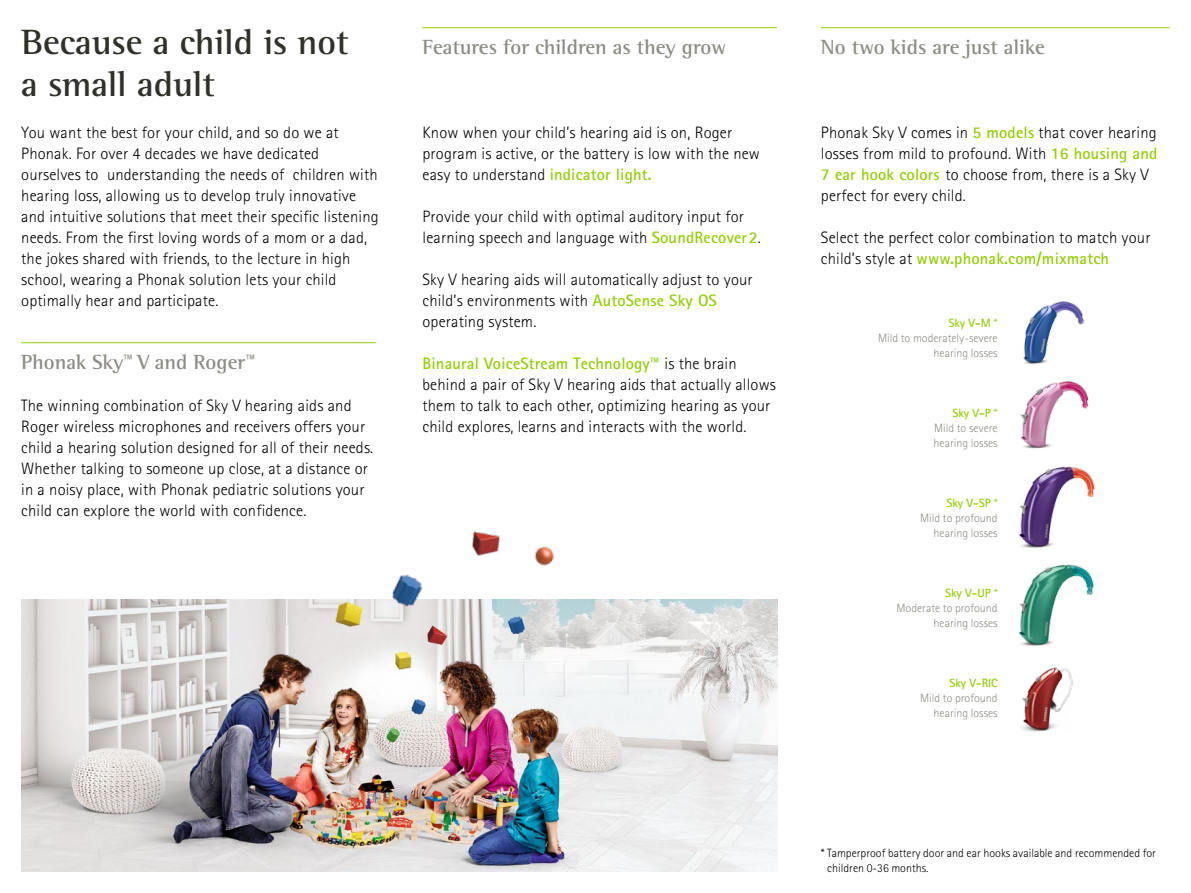
<style>
.page{position:relative;width:1191px;height:893px;background:#fff}
.page>*{position:absolute;margin:0;border:0;box-sizing:border-box;transform-origin:0 0}
.t1{font:700 36px/42px "Rotis Semi Serif Pro";color:#31312b}
.t2{font:700 21px "Rotis Semi Serif Pro";color:#8d8c85}
.t3{font:300 16.5px/21px "Rotis Sans Serif Pro";letter-spacing:.01em;color:#000}
.t4{font:300 12px/15px "Rotis Sans Serif Pro";color:#8d8c85;text-align:right}
.t5{font:300 12px/15px "Rotis Sans Serif Pro";color:#000}
.t6{font:700 12px "Rotis Sans Serif Pro";color:#94ce0c}
.s1{font-family:"Rotis Sans Serif Pro";font-weight:300;font-size:16.5px}
.s2{font-weight:700;color:#94ce0c}
.s3{color:#94ce0c}
</style>
<div class="page">
<hr style="left:21px;top:342px;width:355px;height:1px;background:#94ce0c">
<hr style="left:422px;top:27px;width:355px;height:1px;background:#94ce0c">
<hr style="left:821px;top:27px;width:348px;height:1px;background:#94ce0c">
<img style="left:21px;top:600px;width:756px;height:272px">
<img style="left:1024px;top:301px;width:61px;height:52px">
<img style="left:1019px;top:466px;width:76px;height:82px">
<img style="left:1020px;top:353px;width:69px;height:96px">
<img style="left:1019px;top:564px;width:75px;height:82px">
<img style="left:1022px;top:667px;width:51px;height:65px">
<img style="left:369px;top:574px;width:75px;height:54px">
<img style="left:534px;top:546px;width:20px;height:20px">
<img style="left:471px;top:531px;width:30px;height:25px">
<h1 class="t1" style="left:21px;top:21px;width:329px">Because a child is not a small adult</h1>
<p class="t3" style="left:21px;top:122px;width:359px">You want the best for your child, and so do we at Phonak. For over 4 decades we have dedicated ourselves to understanding the needs of children with hearing loss, allowing us to develop truly innovative and intuitive solutions that meet their specific listening needs. From the first loving words of a mom or a dad, the jokes shared with friends, to the lecture in high school, wearing a Phonak solution lets your child optimally hear and participate.</p>
<p class="t2" style="left:21px;top:349px;width:236px">Phonak Sky<span class="s1">™</span> V and Roger<span class="s1">™</span></p>
<p class="t3" style="left:21px;top:395px;width:353px">The winning combination of Sky V hearing aids and Roger wireless microphones and receivers offers your child a hearing solution designed for all of their needs.<br>Whether talking to someone up close, at a distance or in a noisy place, with Phonak pediatric solutions your child can explore the world with confidence.</p>
<p class="t2" style="left:422px;top:34px;width:305px">Features for children as they grow</p>
<p class="t2" style="left:821px;top:34px;width:225px">No two kids are just alike</p>
<p class="t3" style="left:422px;top:122px;width:339px">Know when your child’s hearing aid is on, Roger program is active, or the battery is low with the new easy to understand <span class="s2">indicator light.</span></p>
<p class="t3" style="left:422px;top:206px;width:340px">Provide your child with optimal auditory input for learning speech and language with <span class="s2">SoundRecover 2</span>.</p>
<p class="t3" style="left:422px;top:269px;width:332px">Sky V hearing aids will automatically adjust to your child’s environments with <span class="s2">AutoSense Sky OS </span>operating system.</p>
<p class="t3" style="left:422px;top:353px;width:355px"><span class="s2">Binaural VoiceStream Technology™</span> is the brain behind a pair of Sky V hearing aids that actually allows them to talk to each other, optimizing hearing as your child explores, learns and interacts with the world.</p>
<p class="t3" style="left:821px;top:122px;width:338px">Phonak Sky V comes in <span class="s2">5 models</span> that cover hearing losses from mild to profound. With <span class="s2">16 housing and 7 ear hook colors</span> to choose from, there is a Sky V perfect for every child.</p>
<p class="t3" style="left:821px;top:227px;width:331px">Select the perfect color combination to match your child’s style at <span class="s2">www.phonak.com/mixmatch</span></p>
<p class="t4" style="left:878px;top:315px;width:121px"><span class="s2">Sky V-M</span> <span class="s3">*<br></span>Mild to moderately-severe hearing losses</p>
<p class="t4" style="left:933px;top:405px;width:66px;text-align:justify;text-indent:19px"><span class="s2">Sky V-P</span> <span class="s3">* </span>Mild to severe hearing losses</p>
<p class="t4" style="left:920px;top:495px;width:79px"><span class="s2">Sky V-SP</span> <span class="s3">*<br></span>Mild to profound hearing losses</p>
<p class="t4" style="left:896px;top:585px;width:103px"><span class="s2">Sky V-UP</span> <span class="s3">*<br></span>Moderate to profound hearing losses</p>
<p class="t6" style="left:949px;top:675px;width:50px">Sky V-RIC</p>
<p class="t4" style="left:920px;top:690px;width:79px">Mild to profound hearing losses</p>
<p class="t5" style="left:827px;top:845px;width:330px;text-indent:-6px">* Tamperproof battery door and ear hooks available and recommended for children 0-36 months.</p>
</div>
